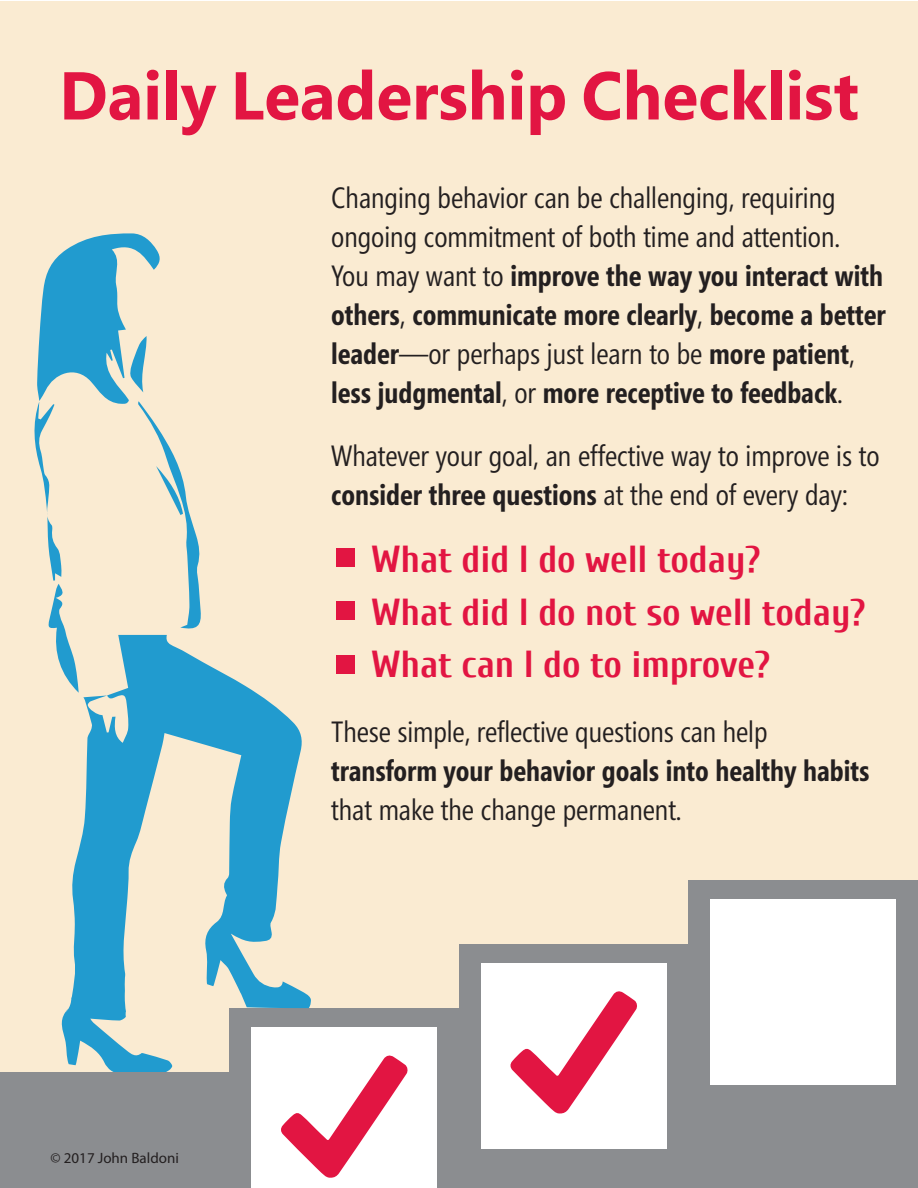
<style>
.page{position:relative;width:918px;height:1188px;background:#fff}
.page>*{position:absolute;margin:0;border:0;box-sizing:border-box;transform-origin:0 0}
.t1{font:700 67.5px "Segoe UI";color:#e21542}
.t2{font:700 37.5px/52.5px "Cuprum";letter-spacing:-.005em;color:#e21542}
.t3{font:29.25px/39px "Segoe Condensed";color:#231f20}
.t4{font:700 29.25px "Segoe Condensed";color:#231f20}
.t5{font:15px "Myriad Pro";color:#231f20}
.s1{font-weight:700}
</style>
<div class="page">
<div style="left:0;top:1px;width:918px;height:1187px;background:#faebd2"></div>
<div style="left:459px;top:944px;width:230px;height:244px;background:#8b8d90"></div>
<div style="left:481px;top:963px;width:185px;height:185px;background:#fff"></div>
<svg style="left:510px;top:991px;width:127px;height:123px"></svg>
<div style="left:689px;top:880px;width:229px;height:308px;background:#8b8d90"></div>
<div style="left:711px;top:899px;width:185px;height:185px;background:#fff"></div>
<div style="left:230px;top:1009px;width:230px;height:179px;background:#8b8d90"></div>
<div style="left:252px;top:1027px;width:185px;height:161px;background:#fff"></div>
<svg style="left:281px;top:1055px;width:127px;height:123px"></svg>
<svg style="left:59px;top:661px;width:252px;height:418px"></svg>
<svg style="left:65px;top:1009px;width:4px;height:3px"></svg>
<svg style="left:34px;top:233px;width:168px;height:463px"></svg>
<div style="left:0;top:1073px;width:230px;height:115px;background:#8b8d90"></div>
<div style="left:336px;top:548px;width:18px;height:19px;background:#e21542"></div>
<div style="left:336px;top:602px;width:18px;height:18px;background:#e21542"></div>
<div style="left:336px;top:655px;width:18px;height:18px;background:#e21542"></div>
<h1 class="t1" style="left:59px;top:41px;width:801px">Daily Leadership Checklist</h1>
<p class="t5" style="left:51px;top:1149px;width:130px">© 2017 John Baldoni</p>
<p class="t3" style="left:331px;top:178px;width:556px">Changing behavior can be challenging, requiring ongoing commitment of both time and attention.<br>You may want to <span class="s1">improve the way you interact with others</span>, <span class="s1">communicate more clearly</span>, <span class="s1">become a better leader</span>—or perhaps just learn to be <span class="s1">more patient</span>, <span class="s1">less judgmental</span>, or <span class="s1">more receptive to feedback</span>.</p>
<p class="t3" style="left:331px;top:436px;width:550px">Whatever your goal, an effective way to improve is to <span class="s1">consider three questions</span> at the end of every day:</p>
<p class="t2" style="left:372px;top:534px;width:496px">What did I do well today?<br>What did I do not so well today?<br>What can I do to improve?</p>
<p class="t3" style="left:331px;top:712px;width:438px">These simple, reflective questions can help</p>
<p class="t4" style="left:331px;top:754px;width:540px">transform your behavior goals into healthy habits</p>
<p class="t3" style="left:331px;top:790px;width:352px">that make the change permanent.</p>
</div>
